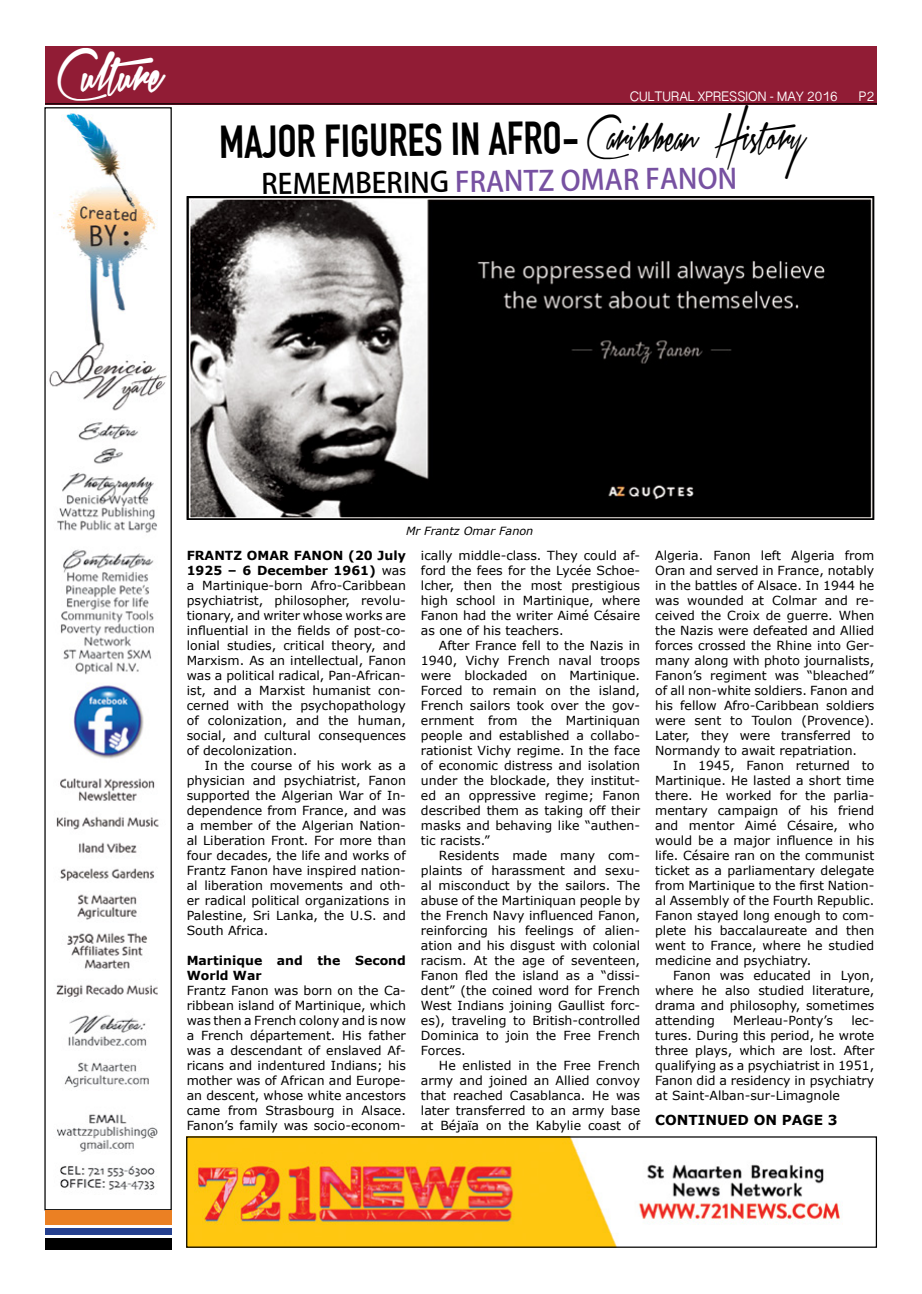
<style>
.page{position:relative;width:922px;height:1294px;background:#fff}
.page>*{position:absolute;margin:0;border:0;box-sizing:border-box;transform-origin:0 0}
.t1{font:700 45px "DIN Condensed";color:#000}
.t2{font:37.5px "Xtreem Fat Demo";color:#fff}
.t3{font:32.5px "Xtreem Medium Demo";color:#000}
.t4{font:700 27.5px "Adobe Fan Heiti Std";color:#7751a1}
.t5{font:700 13.75px "Verdana";color:#000}
.t6{font:12.5px/15px "Verdana";color:#000;text-align:justify}
.t7{font:700 12.5px/15px "Verdana";color:#000}
.t8{font:12.5px "Sinhala Sangam MN";color:#fff}
.t9{font:italic 11.25px "Verdana";color:#000}
.s1{color:#000}
.s2{font-weight:700}
</style>
<div class="page">
<div style="left:45px;top:46px;width:831px;height:58px;background:#911c35"></div>
<hr style="left:45px;top:103px;width:831px;height:1px;background:#000">
<img style="left:49px;top:111px;width:118px;height:1079px">
<div style="left:44px;top:107px;width:128px;height:1103px;border:1px solid #000"></div>
<div style="left:46px;top:1210px;width:126px;height:14px;background:#eb8023"></div>
<div style="left:46px;top:1227px;width:126px;height:7px;background:#25408f"></div>
<div style="left:46px;top:1237px;width:126px;height:12px;background:#000"></div>
<img style="left:188px;top:1138px;width:652px;height:107px">
<img style="left:189px;top:199px;width:682px;height:318px">
<div style="left:186px;top:196px;width:688px;height:324px;border:2px solid #000"></div>
<h2 class="t2" style="left:58px;top:54px;width:108px">Culture</h2>
<p class="t8" style="left:629px;top:87px;width:209px">CULTURAL XPRESSION - MAY 2016</p>
<p class="t8" style="left:858px;top:87px;width:17px">P2</p>
<h3 class="t3" style="left:586px;top:119px;width:221px">Caribbean History</h3>
<h1 class="t1" style="left:219px;top:117px;width:366px;rotate:-1deg">major figures in Afro-</h1>
<h3 class="t4" style="left:261px;top:169px;width:477px;rotate:-1deg"><span class="s1">remembering</span> Frantz Omar Fanon</h3>
<p class="t9" style="left:406px;top:524px;width:129px">Mr Frantz Omar Fanon</p>
<p class="t6" style="left:187px;top:548px;width:221px"><span class="s2">Frantz Omar Fano n (20 July 1925 – 6 December 1961)</span> was a Martinique-born Afro-Caribbean psychiatrist, philosopher, revolu&shy;tionary, and writer whose works are influential in the fields of post-co&shy;lonial studies, critical theory, and Marxism. As an intellectual, Fanon was a political radical, Pan-African&shy;ist, and a Marxist humanist con&shy;cerned with the psychopathology of colonization, and the human, social, and cultural consequences of decolonization.</p>
<p class="t6" style="left:187px;top:758px;width:221px;text-indent:18px">In the course of his work as a physician and psychiatrist, Fanon supported the Algerian War of In&shy;dependence from France, and was a member of the Algerian Nation&shy;al Liberation Front. For more than four decades, the life and works of Frantz Fanon have inspired nation&shy;al liberation movements and oth&shy;er radical political organizations in Palestine, Sri Lanka, the U.S. and South Africa.</p>
<p class="t7" style="left:187px;top:953px;width:221px">Martinique and the Second<br>World War</p>
<p class="t6" style="left:187px;top:983px;width:221px">Frantz Fanon was born on the Ca&shy;ribbean island of Martinique, which was then a French colony and is now a French département. His father was a descendant of enslaved Af&shy;ricans and indentured Indians; his mother was of African and Europe&shy;an descent, whose white ancestors came from Strasbourg in Alsace.<br>Fanon’s family was socio-econom-</p>
<p class="t6" style="left:421px;top:548px;width:221px">ically middle-class. They could af&shy;ford the fees for the Lycée Schoe&shy;lcher, then the most prestigious high school in Martinique, where Fanon had the writer Aimé Césaire as one of his teachers.</p>
<p class="t6" style="left:421px;top:638px;width:221px;text-indent:18px">After France fell to the Nazis in 1940, Vichy French naval troops were blockaded on Martinique.<br>Forced to remain on the island, French sailors took over the gov&shy;ernment from the Martiniquan people and established a collabo&shy;rationist Vichy regime. In the face of economic distress and isolation under the blockade, they institut&shy;ed an oppressive regime; Fanon described them as taking off their masks and behaving like “authen&shy;tic racists.”</p>
<p class="t6" style="left:421px;top:848px;width:221px;text-indent:18px">Residents made many com&shy;plaints of harassment and sexu&shy;al misconduct by the sailors. The abuse of the Martiniquan people by the French Navy influenced Fanon, reinforcing his feelings of alien&shy;ation and his disgust with colonial racism. At the age of seventeen, Fanon fled the island as a “dissi&shy;dent” (the coined word for French West Indians joining Gaullist forc&shy;es), traveling to British-controlled Dominica to join the Free French Forces.</p>
<p class="t6" style="left:421px;top:1058px;width:221px;text-indent:18px">He enlisted in the Free French army and joined an Allied convoy that reached Casablanca. He was later transferred to an army base at Béjaïa on the Kabylie coast of</p>
<p class="t6" style="left:655px;top:548px;width:221px">Algeria. Fanon left Algeria from Oran and served in France, notably in the battles of Alsace. In 1944 he was wounded at Colmar and re&shy;ceived the Croix de guerre. When the Nazis were defeated and Allied forces crossed the Rhine into Ger&shy;many along with photo journalists, Fanon’s regiment was “bleached” of all non-white soldiers. Fanon and his fellow Afro-Caribbean soldiers were sent to Toulon (Provence).<br>Later, they were transferred to Normandy to await repatriation.</p>
<p class="t6" style="left:655px;top:758px;width:221px;text-indent:18px">In 1945, Fanon returned to Martinique. He lasted a short time there. He worked for the parlia&shy;mentary campaign of his friend and mentor Aimé Césaire, who would be a major influence in his life. Césaire ran on the communist ticket as a parliamentary delegate from Martinique to the first Nation&shy;al Assembly of the Fourth Republic.<br>Fanon stayed long enough to com&shy;plete his baccalaureate and then went to France, where he studied medicine and psychiatry.</p>
<p class="t6" style="left:655px;top:968px;width:221px;text-indent:18px">Fanon was educated in Lyon, where he also studied literature, drama and philosophy, sometimes attending</p>
<p class="t6" style="left:655px;top:1013px;width:221px;text-indent:196px">lec&shy;tures. During this period, he wrote three plays, which are lost. After qualifying as a psychiatrist in 1951, Fanon did a residency in psychiatry at Saint-Alban-sur-Limagnole</p>
<p class="t6" style="left:733px;top:1013px;width:101px">Merleau-Ponty’s</p>
<p class="t5" style="left:655px;top:1111px;width:184px">CONTIN UED ON PAGE 3</p>
</div>
